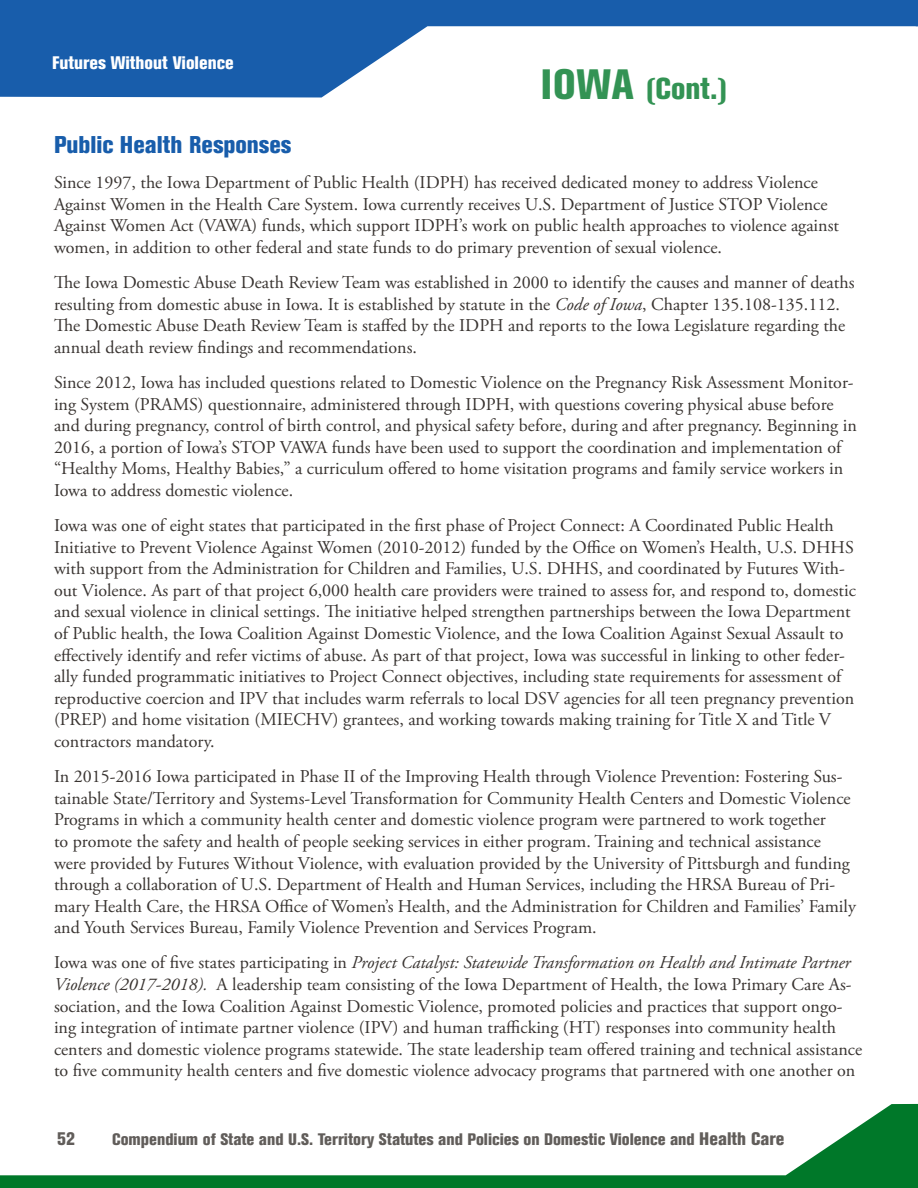
<style>
.page{position:relative;width:918px;height:1188px;background:#fff}
.page>*{position:absolute;margin:0;border:0;box-sizing:border-box;transform-origin:0 0}
.t1{font:800 condensed 30px "Akzidenz Grotesk BE";color:#339354}
.Statute_Header{font:800 condensed 24px "Akzidenz Grotesk BE";color:#185dab}
.Body_text_2{font:18px/21.6px "Adobe Garamond Pro";color:#393431}
.t2{font:800 condensed 18px "Akzidenz Grotesk BE";color:#fff}
.t3{font:800 condensed 18px "Akzidenz Grotesk BE";color:#615d5a}
.t4{font:800 condensed 16.5px "Akzidenz Grotesk BE";color:#615d5a}
.s1{font-size:42px}
.s2{font-style:italic}
.s3{font-size:18px}
</style>
<div class="page">
<svg style="left:0;top:0;width:918px;height:98px;fill:#185dab"></svg>
<svg style="left:0;top:1104px;width:917px;height:84px"></svg>
<hr style="left:917px;top:1104px;width:1px;height:84px;background:#007829">
<p class="t2" style="left:52px;top:53px;width:183px">Futures Without Violence</p>
<p class="t1" style="left:541px;top:71px;width:189px"><span class="s1">IOWA</span> (Cont.)</p>
<p class="Statute_Header" style="left:54px;top:131px;width:239px">Public Health Responses</p>
<p class="Body_text_2" style="left:54px;top:172px;width:787px">Since 1997, the Iowa Department of Public Health (IDPH) has received dedicated money to address Violence Against Women in the Health Care System. Iowa currently receives U.S. Department of Justice STOP Violence Against Women Act (VAWA) funds, which support IDPH’s work on public health approaches to violence against women, in addition to other federal and state funds to do primary prevention of sexual violence.</p>
<p class="Body_text_2" style="left:54px;top:272px;width:802px">The Iowa Domestic Abuse Death Review Team was established in 2000 to identify the causes and manner of deaths resulting from domestic abuse in Iowa. It is established by statute in the <span class="s2">Code of Iowa</span>, Chapter 135.108-135.112.<br>The Domestic Abuse Death Review Team is staffed by the IDPH and reports to the Iowa Legislature regarding the annual death review findings and recommendations.</p>
<p class="Body_text_2" style="left:54px;top:372px;width:804px">Since 2012, Iowa has included questions related to Domestic Violence on the Pregnancy Risk Assessment Monitor&shy;ing System (PRAMS) questionnaire, administered through IDPH, with questions covering physical abuse before and during pregnancy, control of birth control, and physical safety before, during and after pregnancy. Beginning in 2016, a portion of Iowa’s STOP VAWA funds have been used to support the coordination and implementation of “Healthy Moms, Healthy Babies,” a curriculum offered to home visitation programs and family service workers in Iowa to address domestic violence.</p>
<p class="Body_text_2" style="left:54px;top:515px;width:803px">Iowa was one of eight states that participated in the first phase of Project Connect: A Coordinated Public Health Initiative to Prevent Violence Against Women (2010-2012) funded by the Office on Women’s Health, U.S. DHHS with support from the Administration for Children and Families, U.S. DHHS, and coordinated by Futures With&shy;out Violence. As part of that project 6,000 health care providers were trained to assess for, and respond to, domestic and sexual violence in clinical settings. The initiative helped strengthen partnerships between the Iowa Department of Public health, the Iowa Coalition Against Domestic Violence, and the Iowa Coalition Against Sexual Assault to effectively identify and refer victims of abuse. As part of that project, Iowa was successful in linking to other feder&shy;ally funded programmatic initiatives to Project Connect objectives, including state requirements for assessment of reproductive coercion and IPV that includes warm referrals to local DSV agencies for all teen pregnancy prevention (PREP) and home visitation (MIECHV) grantees, and working towards making training for Title X and Title V contractors mandatory.</p>
<p class="Body_text_2" style="left:54px;top:766px;width:803px">In 2015-2016 Iowa participated in Phase II of the Improving Health through Violence Prevention: Fostering Sus&shy;tainable State/Territory and Systems-Level Transformation for Community Health Centers and Domestic Violence Programs in which a community health center and domestic violence program were partnered to work together<br>to promote the safety and health of people seeking services in either program. Training and technical assistance were provided by Futures Without Violence, with evaluation provided by the University of Pittsburgh and funding through a collaboration of U.S. Department of Health and Human Services, including the HRSA Bureau of Pri&shy;mary Health Care, the HRSA Office of Women’s Health, and the Administration for Children and Families’ Family and Youth Services Bureau, Family Violence Prevention and Services Program.</p>
<p class="Body_text_2" style="left:54px;top:953px;width:810px">Iowa was one of five states participating in <span class="s2">Project Catalyst: Statewide Transformation on Health and Intimate Partner Violence (2017-2018).</span> A leadership team consisting of the Iowa Department of Health, the Iowa Primary Care As&shy;sociation, and the Iowa Coalition Against Domestic Violence, promoted policies and practices that support ongo&shy;ing integration of intimate partner violence (IPV) and human trafficking (HT) responses into community health centers and domestic violence programs statewide. The state leadership team offered training and technical assistance to five community health centers and five domestic violence advocacy programs that partnered with one another on</p>
<p class="t3" style="left:57px;top:1128px;width:19px">52</p>
<p class="t4" style="left:112px;top:1129px;width:674px">Compendium of State and U.S. Territory Statutes and Policies on Domestic Violence and <span class="s3">Health Care</span></p>
</div>
